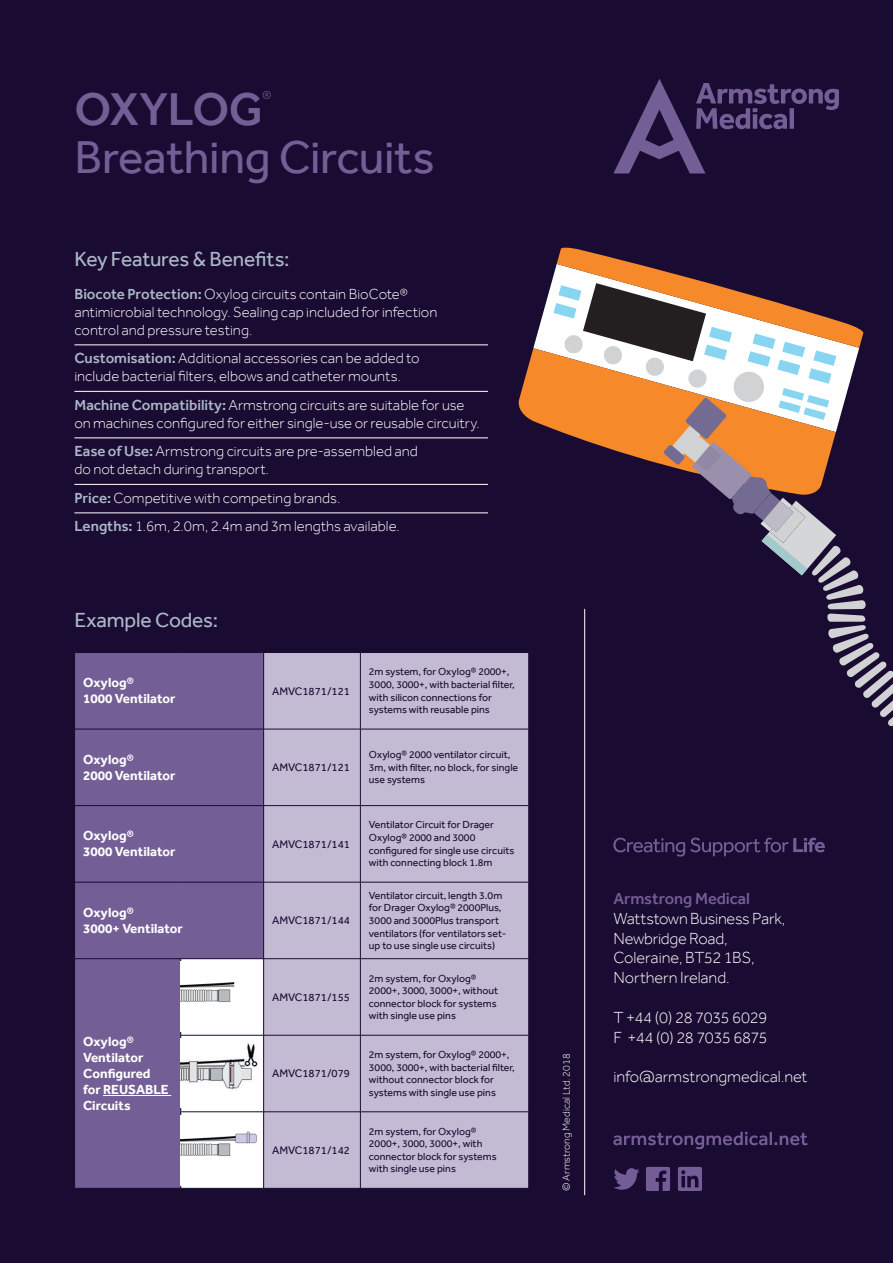
<style>
.page{position:relative;width:893px;height:1263px;background:#190b32}
.page>*{position:absolute;margin:0;border:0;box-sizing:border-box;transform-origin:0 0}
.t1{font:47.25px "Effra";letter-spacing:-.01em;color:#745e96}
.t2{font:500 47.25px "Effra";letter-spacing:-.01em;color:#745e96}
.t3{font:21px "Effra";letter-spacing:-.01em;color:#adb7c9}
.t4{font:300 17.55px "Effra";color:#745e96}
.t5{font:300 16.5px/19.8px "Effra";letter-spacing:-.015em;color:#fff}
.t6{font:500 16.5px "Effra";letter-spacing:-.005em;color:#745d96}
.t7{font:300 15px/18px "Effra";color:#fff}
.t8{font:700 13.5px/16.2px "Effra";color:#fff}
.t9{font:11.25px "Effra";color:#1a0c32}
.t10{font:10.5px/12.6px "Effra";color:#1a0c32}
.t11{font:300 10.5px "Effra";color:#fff}
.s1{font-weight:500;color:#adb7c9}
</style>
<div class="page">
<hr style="left:584px;top:609px;width:1px;height:586px;background:#fff">
<svg style="left:613px;top:1132px;width:195px;height:17px"></svg>
<svg style="left:646px;top:1167px;width:24px;height:24px"></svg>
<svg style="left:678px;top:1167px;width:24px;height:24px"></svg>
<svg style="left:614px;top:1168px;width:25px;height:22px"></svg>
<svg style="left:613px;top:79px;width:226px;height:94px"></svg>
<hr style="left:74px;top:345px;width:414px;height:1px;background:#fff">
<hr style="left:74px;top:391px;width:414px;height:1px;background:#fff">
<hr style="left:74px;top:438px;width:414px;height:1px;background:#fff">
<hr style="left:74px;top:484px;width:414px;height:1px;background:#fff">
<hr style="left:74px;top:513px;width:414px;height:1px;background:#fff">
<svg style="left:613px;top:838px;width:212px;height:18px"></svg>
<div style="left:75px;top:653px;width:188px;height:535px;background:#745e96"></div>
<div style="left:264px;top:653px;width:264px;height:535px;background:#c3bbd3"></div>
<svg style="left:181px;top:959px;width:82px;height:229px;background:#f5f4f6"></svg>
<hr style="left:360px;top:653px;width:1px;height:76px;background:#190b32">
<hr style="left:74px;top:729px;width:107px;height:1px;background:#190b32">
<hr style="left:181px;top:729px;width:83px;height:1px;background:#190b32">
<hr style="left:264px;top:729px;width:96px;height:1px;background:#190b32">
<hr style="left:360px;top:729px;width:169px;height:1px;background:#190b32">
<hr style="left:360px;top:729px;width:1px;height:76px;background:#190b32">
<hr style="left:74px;top:805px;width:107px;height:1px;background:#190b32">
<hr style="left:181px;top:805px;width:83px;height:1px;background:#190b32">
<hr style="left:264px;top:805px;width:96px;height:1px;background:#190b32">
<hr style="left:360px;top:805px;width:169px;height:1px;background:#190b32">
<hr style="left:360px;top:806px;width:1px;height:76px;background:#190b32">
<hr style="left:74px;top:882px;width:107px;height:1px;background:#190b32">
<hr style="left:181px;top:882px;width:83px;height:1px;background:#190b32">
<hr style="left:264px;top:882px;width:96px;height:1px;background:#190b32">
<hr style="left:360px;top:882px;width:169px;height:1px;background:#190b32">
<hr style="left:360px;top:882px;width:1px;height:76px;background:#190b32">
<hr style="left:74px;top:958px;width:107px;height:1px;background:#190b32">
<hr style="left:180px;top:959px;width:1px;height:76px;background:#190b32">
<hr style="left:264px;top:958px;width:96px;height:1px;background:#190b32">
<hr style="left:360px;top:958px;width:169px;height:1px;background:#190b32">
<hr style="left:360px;top:959px;width:1px;height:76px;background:#190b32">
<hr style="left:180px;top:1035px;width:1px;height:76px;background:#190b32">
<hr style="left:264px;top:1035px;width:96px;height:1px;background:#190b32">
<hr style="left:360px;top:1035px;width:169px;height:1px;background:#190b32">
<hr style="left:360px;top:1035px;width:1px;height:76px;background:#190b32">
<hr style="left:180px;top:1112px;width:1px;height:76px;background:#190b32">
<hr style="left:264px;top:1111px;width:96px;height:1px;background:#190b32">
<hr style="left:360px;top:1111px;width:169px;height:1px;background:#190b32">
<hr style="left:360px;top:1112px;width:1px;height:76px;background:#190b32">
<hr style="left:181px;top:958px;width:83px;height:1px;background:#190b32">
<hr style="left:181px;top:1035px;width:83px;height:1px;background:#190b32">
<hr style="left:181px;top:1111px;width:83px;height:1px;background:#190b32">
<hr style="left:103px;top:1095px;width:68px;height:1px;background:#fff">
<svg style="left:533px;top:277px;width:20px;height:71px"></svg>
<svg style="left:518px;top:348px;width:35px;height:81px;fill:#f6892a"></svg>
<svg style="left:553px;top:247px;width:340px;height:479px"></svg>
<img style="left:181px;top:1115px;width:81px;height:70px">
<img style="left:181px;top:1038px;width:81px;height:69px">
<img style="left:181px;top:962px;width:80px;height:69px">
<h1 class="t2" style="left:74px;top:81px;width:190px">OXYLOG</h1>
<h3 class="t4" style="left:262px;top:87px;width:11px">®</h3>
<h1 class="t1" style="left:74px;top:130px;width:362px">Breathing Circuits</h1>
<h2 class="t3" style="left:75px;top:246px;width:216px">Key Features &amp; Benefits:</h2>
<h3 class="t7" style="left:74px;top:284px;width:364px"><span class="s1">Biocote Protection:</span> Oxylog circuits contain BioCote® antimicrobial technology. Sealing cap included for infection control and pressure testing.</h3>
<h3 class="t7" style="left:74px;top:349px;width:347px"><span class="s1">Customisation:</span> Additional accessories can be added to include bacterial filters, elbows and catheter mounts.</h3>
<h3 class="t7" style="left:74px;top:395px;width:407px"><span class="s1">Machine Compatibility:</span> Armstrong circuits are suitable for use on machines configured for either single-use or reusable circuitry.</h3>
<h3 class="t7" style="left:74px;top:442px;width:345px"><span class="s1">Ease of Use:</span> Armstrong circuits are pre-assembled and do not detach during transport.</h3>
<h3 class="t7" style="left:74px;top:483px;width:327px;line-height:28.5px"><span class="s1">Price:</span> Competitive with competing brands.<br><span class="s1">Lengths:</span> 1.6m, 2.0m, 2.4m and 3m lengths available.</h3>
<h2 class="t3" style="left:75px;top:607px;width:145px">Example Codes:</h2>
<p class="t8" style="left:83px;top:674px;width:94px">Oxylog®<br>1000 Ventilator</p>
<p class="t9" style="left:272px;top:684px;width:79px">AMVC1871/121</p>
<p class="t8" style="left:83px;top:751px;width:94px">Oxylog®<br>2000 Ventilator</p>
<p class="t9" style="left:272px;top:761px;width:79px">AMVC1871/121</p>
<p class="t8" style="left:83px;top:827px;width:94px">Oxylog®<br>3000 Ventilator</p>
<p class="t9" style="left:272px;top:837px;width:79px">AMVC1871/141</p>
<p class="t8" style="left:83px;top:904px;width:101px">Oxylog®<br>3000+ Ventilator</p>
<p class="t9" style="left:272px;top:914px;width:79px">AMVC1871/144</p>
<p class="t8" style="left:83px;top:1033px;width:87px">Oxylog®<br>Ventilator<br>Configured for reusable<br>Circuits</p>
<p class="t9" style="left:272px;top:990px;width:79px">AMVC1871/155</p>
<p class="t9" style="left:272px;top:1067px;width:79px">AMVC1871/079</p>
<p class="t9" style="left:272px;top:1143px;width:79px">AMVC1871/142</p>
<p class="t10" style="left:369px;top:665px;width:147px">2m system, for Oxylog® 2000+,<br>3000, 3000+, with bacterial filter, with silicon connections for systems with reusable pins</p>
<p class="t10" style="left:369px;top:748px;width:151px">Oxylog® 2000 ventilator circuit,<br>3m, with filter, no block, for single use systems</p>
<p class="t10" style="left:369px;top:818px;width:147px">Ventilator Circuit for Drager<br>Oxylog® 2000 and 3000 configured for single use circuits with connecting block 1.8m</p>
<p class="t10" style="left:369px;top:889px;width:139px">Ventilator circuit, length 3.0m for Drager Oxylog® 2000Plus,<br>3000 and 3000Plus transport ventilators (for ventilators set&shy;up to use single use circuits)</p>
<p class="t10" style="left:369px;top:972px;width:131px">2m system, for Oxylog®<br>2000+, 3000, 3000+, without connector block for systems with single use pins</p>
<p class="t10" style="left:369px;top:1048px;width:147px">2m system, for Oxylog® 2000+,<br>3000, 3000+, with bacterial filter, without connector block for systems with single use pins</p>
<p class="t10" style="left:369px;top:1125px;width:129px">2m system, for Oxylog®<br>2000+, 3000, 3000+, with connector block for systems with single use pins</p>
<p class="t11" style="left:560px;top:1191px;width:139px;rotate:-90deg">© Armstrong Medical Ltd. 2018</p>
<h3 class="t6" style="left:613px;top:889px;width:138px">Armstrong Medical</h3>
<h3 class="t5" style="left:613px;top:908px;width:174px">Wattstown Business Park,<br>Newbridge Road,<br>Coleraine, BT52 1BS,<br>Northern Ireland.</h3>
<h3 class="t5" style="left:613px;top:1007px;width:156px">T +44 (0) 28 7035 6029<br>F +44 (0) 28 7035 6875</h3>
<h3 class="t5" style="left:613px;top:1067px;width:196px">info@armstrongmedical.net</h3>
</div>
